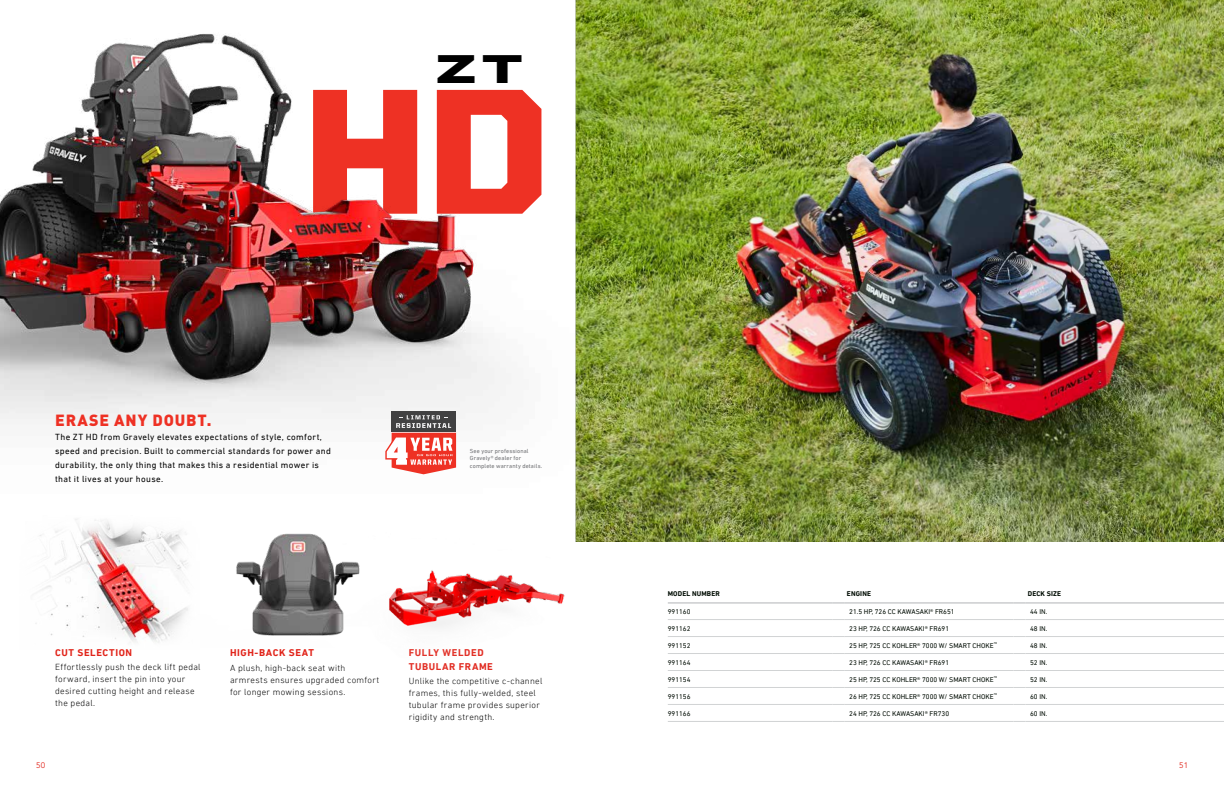
<style>
.page{position:relative;width:1224px;height:792px;background:#fff}
.page>*{position:absolute;margin:0;border:0;box-sizing:border-box;transform-origin:0 0}
.t1{font:900 179.5px "United Sans Reg";color:#ee3124}
.t2{font:900 40.4px "United Sans Ext";color:#000}
.t3{font:900 16px "DIN";letter-spacing:.05em;color:#ee3124}
.t4{font:700 10px/13.2px "DIN Next LT Pro";letter-spacing:.06em;color:#e1251b}
.t5{font:300 9px/12px "DIN Next LT Pro";letter-spacing:.03em;color:#000}
.t6{font:9px/14px "DIN Next LT Pro";letter-spacing:.035em;color:#000}
.t7{font:8px "Avenir LT Std";color:#e1251b}
.t8{font:7px "DIN Next LT Pro";color:#010c03}
.t9{font:700 7px "DIN Next LT Pro";letter-spacing:.025em;color:#010c03}
.t10{font:6px/7.2px "DIN Next LT Pro";letter-spacing:.02em;color:#6d6e71}
</style>
<div class="page">
<img style="left:428px;top:498px;width:148px;height:130px">
<img style="left:35px;top:519px;width:134px;height:124px">
<img style="left:169px;top:530px;width:259px;height:107px">
<img style="left:576px;top:0;width:648px;height:542px">
<div style="left:566px;top:543px;width:658px;height:249px;background:#fff"></div>
<hr style="left:668px;top:619px;width:165px;height:1px;background:#d1d3d4">
<svg style="left:833px;top:619px;width:12px;height:1px"></svg>
<hr style="left:845px;top:619px;width:169px;height:1px;background:#d1d3d4">
<svg style="left:1014px;top:619px;width:12px;height:1px"></svg>
<hr style="left:1026px;top:619px;width:198px;height:1px;background:#d1d3d4">
<hr style="left:668px;top:636px;width:165px;height:1px;background:#d1d3d4">
<svg style="left:833px;top:636px;width:12px;height:1px"></svg>
<hr style="left:845px;top:636px;width:169px;height:1px;background:#d1d3d4">
<svg style="left:1014px;top:636px;width:12px;height:1px"></svg>
<hr style="left:1026px;top:636px;width:198px;height:1px;background:#d1d3d4">
<hr style="left:668px;top:653px;width:165px;height:1px;background:#d1d3d4">
<svg style="left:833px;top:653px;width:12px;height:1px"></svg>
<hr style="left:845px;top:653px;width:169px;height:1px;background:#d1d3d4">
<svg style="left:1014px;top:653px;width:12px;height:1px"></svg>
<hr style="left:1026px;top:653px;width:198px;height:1px;background:#d1d3d4">
<hr style="left:668px;top:670px;width:165px;height:1px;background:#d1d3d4">
<svg style="left:833px;top:670px;width:12px;height:1px"></svg>
<hr style="left:845px;top:670px;width:169px;height:1px;background:#d1d3d4">
<svg style="left:1014px;top:670px;width:12px;height:1px"></svg>
<hr style="left:1026px;top:670px;width:198px;height:1px;background:#d1d3d4">
<hr style="left:668px;top:687px;width:165px;height:1px;background:#d1d3d4">
<svg style="left:833px;top:687px;width:12px;height:1px"></svg>
<hr style="left:845px;top:687px;width:169px;height:1px;background:#d1d3d4">
<svg style="left:1014px;top:687px;width:12px;height:1px"></svg>
<hr style="left:1026px;top:687px;width:198px;height:1px;background:#d1d3d4">
<hr style="left:668px;top:704px;width:165px;height:1px;background:#d1d3d4">
<svg style="left:833px;top:704px;width:12px;height:1px"></svg>
<hr style="left:845px;top:704px;width:169px;height:1px;background:#d1d3d4">
<svg style="left:1014px;top:704px;width:12px;height:1px"></svg>
<hr style="left:1026px;top:704px;width:198px;height:1px;background:#d1d3d4">
<hr style="left:668px;top:603px;width:165px;height:1px;background:#b1b4b6">
<svg style="left:833px;top:603px;width:12px;height:1px"></svg>
<hr style="left:845px;top:603px;width:169px;height:1px;background:#b1b4b6">
<svg style="left:1014px;top:603px;width:12px;height:1px"></svg>
<hr style="left:1026px;top:603px;width:198px;height:1px;background:#b1b4b6">
<hr style="left:668px;top:721px;width:165px;height:1px;background:#d1d3d4">
<svg style="left:833px;top:721px;width:12px;height:1px"></svg>
<hr style="left:845px;top:721px;width:169px;height:1px;background:#d1d3d4">
<svg style="left:1014px;top:721px;width:12px;height:1px"></svg>
<hr style="left:1026px;top:721px;width:198px;height:1px;background:#d1d3d4">
<img style="left:0;top:0;width:594px;height:496px">
<div style="left:392px;top:411px;width:64px;height:21px;background:#414142"></div>
<svg style="left:385px;top:415px;width:71px;height:59px"></svg>
<h2 class="t2" style="left:435px;top:45px;width:89px">ZT</h2>
<h1 class="t1" style="left:303px;top:52px;width:248px">HD</h1>
<h3 class="t3" style="left:55px;top:410px;width:158px">ERASE ANY DOUBT.</h3>
<p class="t6" style="left:55px;top:430px;width:277px">The ZT HD from Gravely elevates expectations of style, comfort, speed and precision. Built to commercial standards for power and durability, the only thing that makes this a residential mower is that it lives at your house.</p>
<p class="t10" style="left:470px;top:448px;width:74px">See your professional<br>Gravely® dealer for complete warranty details.</p>
<p class="t4" style="left:55px;top:646px;width:78px">CUT SELECTION</p>
<p class="t5" style="left:55px;top:661px;width:147px">Effortlessly push the deck lift pedal forward, insert the pin into your desired cutting height and release the pedal.</p>
<p class="t4" style="left:230px;top:646px;width:85px">HIGH-BACK SEAT</p>
<p class="t5" style="left:230px;top:661px;width:151px">A plush, high-back seat with armrests ensures upgraded comfort for longer mowing sessions.</p>
<p class="t4" style="left:409px;top:646px;width:86px">FULLY WELDED<br>TUBULAR FRAME</p>
<p class="t5" style="left:409px;top:675px;width:135px">Unlike the competitive c-channel frames, this fully-welded, steel tubular frame provides superior rigidity and strength.</p>
<p class="t9" style="left:668px;top:590px;width:54px">MODEL NUMBER</p>
<p class="t9" style="left:847px;top:590px;width:26px">ENGINE</p>
<p class="t9" style="left:1028px;top:590px;width:35px">DECK SIZE</p>
<p class="t8" style="left:668px;top:607px;width:24px">991160</p>
<p class="t8" style="left:849px;top:607px;width:107px">21.5 HP, 726 CC KAWASAKI® FR651</p>
<p class="t8" style="left:1030px;top:607px;width:19px">44 IN.</p>
<p class="t8" style="left:668px;top:624px;width:24px">991162</p>
<p class="t8" style="left:849px;top:624px;width:101px">23 HP, 726 CC KAWASAKI® FR691</p>
<p class="t8" style="left:1030px;top:624px;width:19px">48 IN.</p>
<p class="t8" style="left:668px;top:641px;width:24px">991152</p>
<p class="t8" style="left:849px;top:641px;width:149px">25 HP, 725 CC KOHLER® 7000 W/ SMART CHOKE<sup>™</sup></p>
<p class="t8" style="left:1030px;top:641px;width:19px">48 IN.</p>
<p class="t8" style="left:668px;top:658px;width:24px">991164</p>
<p class="t8" style="left:849px;top:658px;width:101px">23 HP, 726 CC KAWASAKI® FR691</p>
<p class="t8" style="left:1030px;top:658px;width:19px">52 IN.</p>
<p class="t8" style="left:668px;top:675px;width:24px">991154</p>
<p class="t8" style="left:849px;top:675px;width:149px">25 HP, 725 CC KOHLER® 7000 W/ SMART CHOKE<sup>™</sup></p>
<p class="t8" style="left:1030px;top:675px;width:19px">52 IN.</p>
<p class="t8" style="left:668px;top:692px;width:24px">991156</p>
<p class="t8" style="left:849px;top:692px;width:149px">26 HP, 725 CC KOHLER® 7000 W/ SMART CHOKE<sup>™</sup></p>
<p class="t8" style="left:1030px;top:692px;width:19px">60 IN.</p>
<p class="t8" style="left:668px;top:709px;width:24px">991166</p>
<p class="t8" style="left:849px;top:709px;width:101px">24 HP, 726 CC KAWASAKI® FR730</p>
<p class="t8" style="left:1030px;top:709px;width:19px">60 IN.</p>
<p class="t7" style="left:36px;top:761px;width:10px">50</p>
<p class="t7" style="left:1179px;top:761px;width:10px">51</p>
</div>
